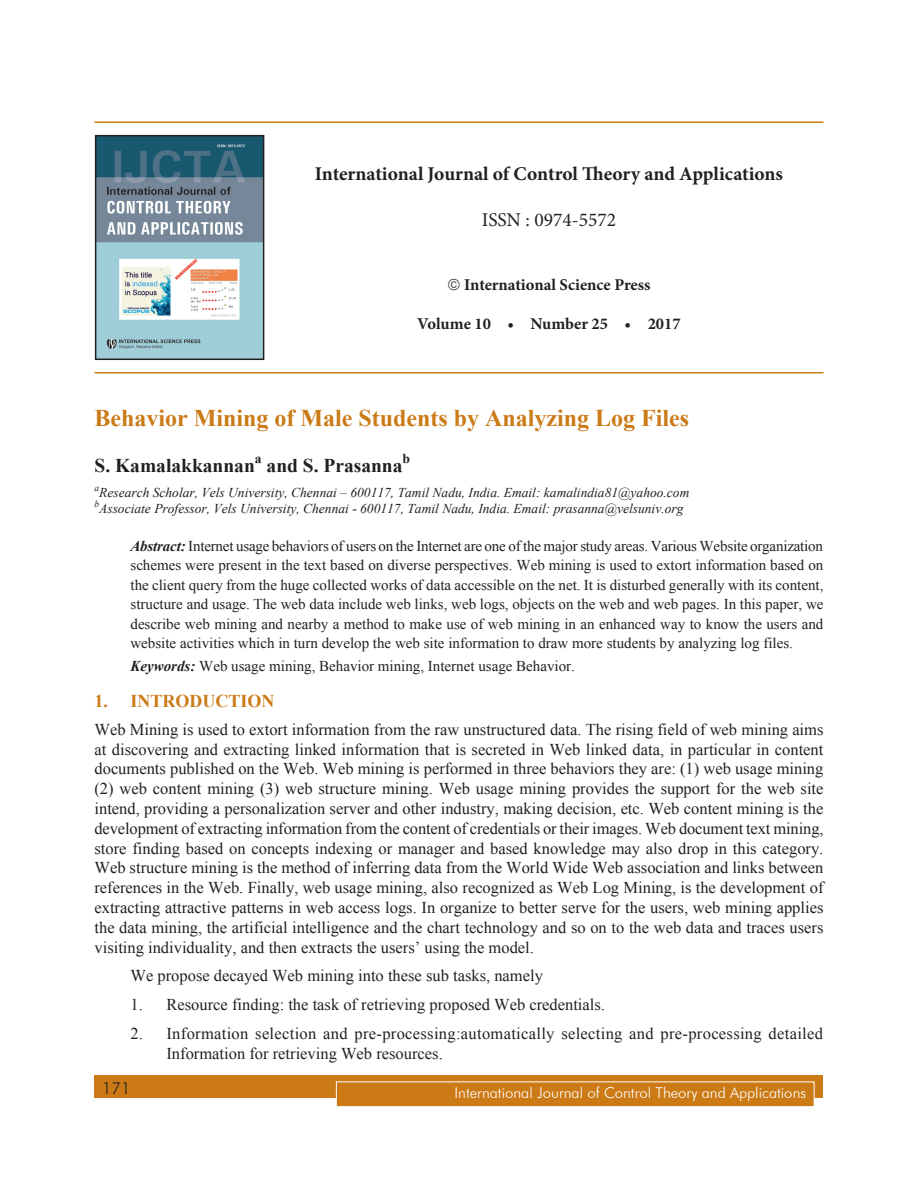
<style>
.page{position:relative;width:918px;height:1188px;background:#fff}
.page>*{position:absolute;margin:0;border:0;box-sizing:border-box;transform-origin:0 0}
.Chapter_Name{font:700 24px "Times New Roman";color:#cb7a16}
.t1{font:700 19.5px "Minion Pro";letter-spacing:-.005em;color:#231f20}
.Author_Name{font:700 19.5px "Times New Roman";color:#231f20}
.t2{font:19.5px "Minion Pro";color:#231f20}
.Subhead_1{font:700 18px "Times New Roman";color:#cb7a16}
.Body_text{font:16.5px/19.8px "Times New Roman";color:#231f20;text-align:justify}
.Listing{font:16.5px/19.8px "Times New Roman";letter-spacing:.02em;color:#231f20}
.Listing-2{font:16.5px "Times New Roman";color:#231f20}
.t3{font:700 16.5px "Minion Pro";color:#231f20}
.t4{font:300 16.5px "Futura BT";color:#231f20}
.Abstract_Body_text{font:15px/19.5px "Times New Roman";color:#231f20;text-align:justify}
.t5{font:300 15px "Futura BT";color:#fff}
.Author_Name-2{font:700 13.65px "Times New Roman";color:#231f20}
.Author_Footnote{font:italic 13.5px/16.2px "Times New Roman";color:#231f20}
.s1{font-weight:700;font-style:italic}
</style>
<div class="page">
<div style="left:94px;top:1076px;width:730px;height:22px;background:#cb7a16"></div>
<div style="left:336px;top:1082px;width:478px;height:25px;background:#cb7a16"></div>
<div style="left:336px;top:1082px;width:478px;height:25px;border:1px solid #fff"></div>
<hr style="left:94px;top:122px;width:730px;height:1px;background:#cb7a16">
<hr style="left:94px;top:372px;width:730px;height:2px;background:#cb7a16">
<img style="left:98px;top:138px;width:163px;height:219px">
<div style="left:95px;top:135px;width:169px;height:225px;border:2px solid #231f20"></div>
<p class="t1" style="left:315px;top:160px;width:470px">International Journal of Control Theory and Applications</p>
<p class="t2" style="left:482px;top:207px;width:136px">ISSN : 0974-5572</p>
<p class="t3" style="left:464px;top:273px;width:188px">International Science Press</p>
<p class="t3" style="left:417px;top:312px;width:265px">Volume 10 • Number 25 • 2017</p>
<p class="Chapter_Name" style="left:94px;top:401px;width:596px">Behavior Mining of Male Students by Analyzing Log Files</p>
<p class="Author_Name" style="left:94px;top:452px;width:162px">S. Kamalakkannan</p>
<p class="Author_Name-2" style="left:255px;top:449px;width:8px">a</p>
<p class="Author_Name" style="left:267px;top:452px;width:137px">and S. Prasanna</p>
<p class="Author_Name-2" style="left:403px;top:449px;width:9px">b</p>
<p class="Author_Footnote" style="left:94px;top:484px;width:596px"><sup>a</sup>Research Scholar, Vels University, Chennai – 600117, Tamil Nadu, India. Email: kamalindia81@yahoo.com <sup>b</sup>Associate Professor, Vels University, Chennai - 600117, Tamil Nadu, India. Email: prasanna@velsuniv.org</p>
<p class="Abstract_Body_text" style="left:130px;top:536px;width:695px"><span class="s1">Abstract:</span> Internet usage behaviors of users on the Internet are one of the major study areas. Various Website organization schemes were present in the text based on diverse perspectives. Web mining is used to extort information based on the client query from the huge collected works of data accessible on the net. It is disturbed generally with its content, structure and usage. The web data include web links, web logs, objects on the web and web pages. In this paper, we describe web mining and nearby a method to make use of web mining in an enhanced way to know the users and website activities which in turn develop the web site information to draw more students by analyzing log files.</p>
<p class="Abstract_Body_text" style="left:130px;top:656px;width:446px"><span class="s1">Keywords:</span> Web usage mining, Behavior mining, Internet usage Behavior.</p>
<p class="Subhead_1" style="left:94px;top:689px;width:181px">1. Introduction</p>
<p class="Body_text" style="left:94px;top:719px;width:731px">Web Mining is used to extort information from the raw unstructured data. The rising field of web mining aims at discovering and extracting linked information that is secreted in Web linked data, in particular in content documents published on the Web. Web mining is performed in three behaviors they are: (1) web usage mining (2) web content mining (3) web structure mining. Web usage mining provides the support for the web site intend, providing a personalization server and other industry, making decision, etc. Web content mining is the development of extracting information from the content of credentials or their images. Web document text mining, store finding based on concepts indexing or manager and based knowledge may also drop in this category.<br>Web structure mining is the method of inferring data from the World Wide Web association and links between references in the Web. Finally, web usage mining, also recognized as Web Log Mining, is the development of extracting attractive patterns in web access logs. In organize to better serve for the users, web mining applies the data mining, the artificial intelligence and the chart technology and so on to the web data and traces users visiting individuality, and then extracts the users’ using the model.</p>
<p class="Body_text" style="left:130px;top:966px;width:414px">We propose decayed Web mining into these sub tasks, namely</p>
<p class="Listing-2" style="left:130px;top:994px;width:476px">1. Resource finding: the task of retrieving proposed Web credentials.</p>
<p class="Listing" style="left:166px;top:1023px;width:658px;text-indent:-36px">2. Information selection and pre-processing:automatically selecting and pre-processing detailed<br>Information for retrieving Web resources.</p>
<p class="t4" style="left:102px;top:1078px;width:30px">171</p>
<p class="t5" style="left:455px;top:1084px;width:353px">International Journal of Control Theory and Applications</p>
</div>
